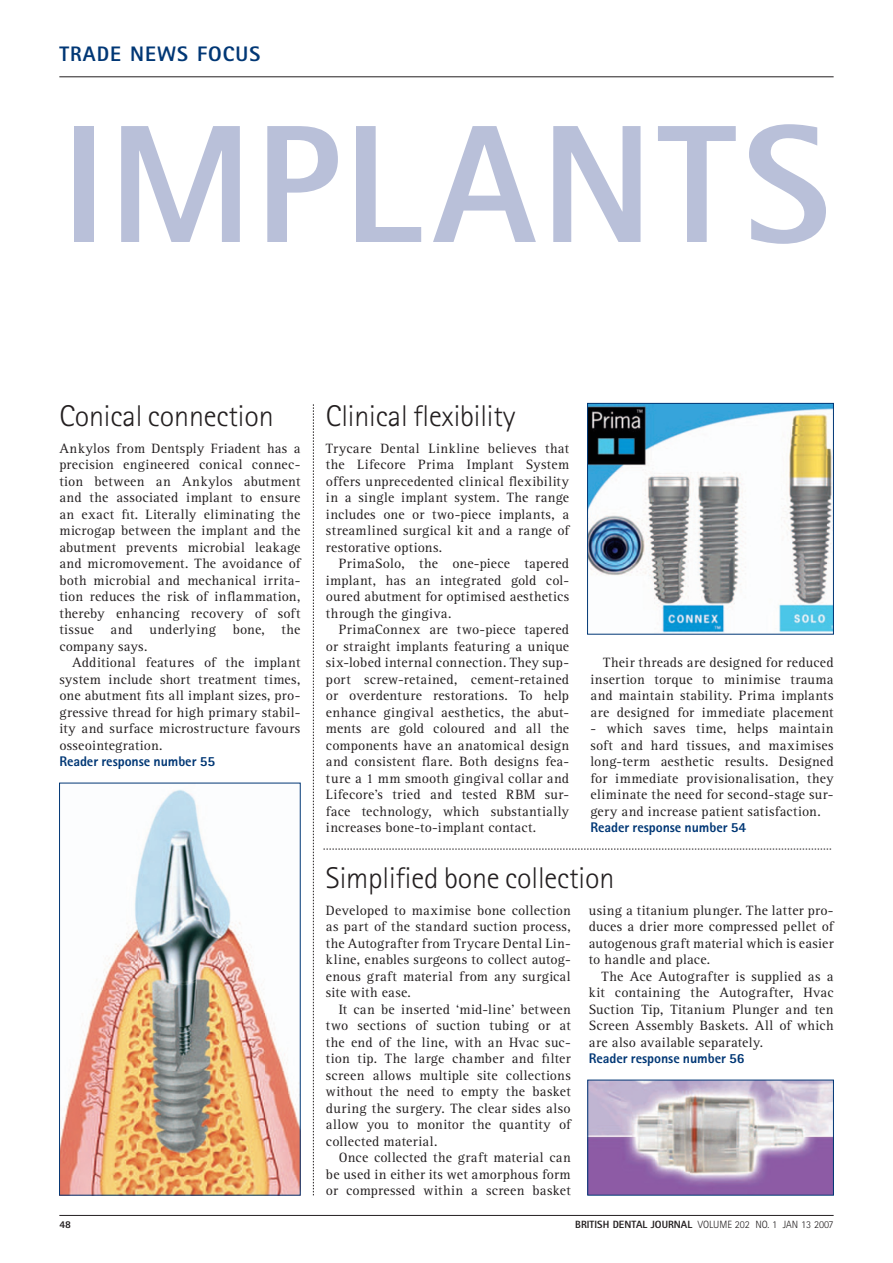
<style>
.page{position:relative;width:893px;height:1263px;background:#fff}
.page>*{position:absolute;margin:0;border:0;box-sizing:border-box;transform-origin:0 0}
.t1{font:800 168px "Rotis Sans Serif";letter-spacing:.03em;color:#b9c0d9}
.t2{font:300 30px "Rotis Sans Serif";letter-spacing:-.005em;color:#231f20}
.t3{font:800 21px "Rotis Sans Serif";letter-spacing:.05em;color:#013775}
.t4{font:13.95px/16.5px "Rotis Serif";letter-spacing:.02em;color:#231f20;text-align:justify}
.t5{font:800 13.95px "Rotis Sans Serif";letter-spacing:-.005em;color:#013775}
.t6{font:300 10.5px "Rotis Sans Serif";color:#231f20}
.t7{font:800 10.5px "Rotis Sans Serif";color:#231f20}
.s1{font-weight:800}
</style>
<div class="page">
<svg style="left:323px;top:849px;width:508px;height:1px"></svg>
<img style="left:589px;top:405px;width:242px;height:227px">
<div style="left:587px;top:403px;width:246px;height:231px;border:1px solid #013775"></div>
<img style="left:61px;top:789px;width:237px;height:404px">
<div style="left:59px;top:783px;width:241px;height:412px;border:1px solid #013775"></div>
<svg style="left:313px;top:404px;width:1px;height:791px"></svg>
<hr style="left:59px;top:77px;width:774px;height:1px;background:#231f20">
<hr style="left:59px;top:1215px;width:774px;height:1px;background:#231f20">
<img style="left:589px;top:1082px;width:242px;height:111px">
<h3 class="t3" style="left:59px;top:47px;width:202px">TRADE NEWS FOCUS</h3>
<h1 class="t1" style="left:62px;top:126px;width:769px">IMPLANTS</h1>
<h2 class="t2" style="left:59px;top:406px;width:216px">Conical connection</h2>
<p class="t4" style="left:59px;top:441px;width:242px">Ankylos from Dentsply Friadent has a precision engineered conical connec&shy;tion between an Ankylos abutment and the associated implant to ensure an exact fit. Literally eliminating the microgap between the implant and the abutment prevents microbial leakage and micromovement. The avoidance of both microbial and mechanical irrita&shy;tion reduces the risk of inflammation, thereby enhancing recovery of soft tissue and underlying bone, the company says.</p>
<p class="t4" style="left:59px;top:656px;width:242px;text-indent:13px">Additional features of the implant system include short treatment times, one abutment fits all implant sizes, pro&shy;gressive thread for high primary stabil&shy;ity and surface microstructure favours osseointegration.</p>
<p class="t5" style="left:59px;top:757px;width:157px">Reader response number 55</p>
<h2 class="t2" style="left:326px;top:406px;width:191px">Clinical flexibility</h2>
<p class="t4" style="left:326px;top:441px;width:245px">Trycare Dental Linkline believes that the Lifecore Prima Implant System offers unprecedented clinical flexibility in a single implant system. The range includes one or two-piece implants, a streamlined surgical kit and a range of restorative options.</p>
<p class="t4" style="left:326px;top:557px;width:245px;text-indent:13px">PrimaSolo, the one-piece tapered implant, has an integrated gold col&shy;oured abutment for optimised aesthetics through the gingiva.</p>
<p class="t4" style="left:326px;top:623px;width:245px;text-indent:13px">PrimaConnex are two-piece tapered or straight implants featuring a unique six-lobed internal connection. They sup&shy;port screw-retained, cement-retained or overdenture restorations. To help enhance gingival aesthetics, the abut&shy;ments are gold coloured and all the components have an anatomical design and consistent flare. Both designs fea&shy;ture a 1 mm smooth gingival collar and Lifecore’s tried and tested RBM sur&shy;face technology, which substantially increases bone-to-implant contact.</p>
<p class="t4" style="left:590px;top:656px;width:245px;text-indent:13px">Their threads are designed for reduced insertion torque to minimise trauma and maintain stability. Prima implants are designed for immediate placement</p>
<p class="t4" style="left:590px;top:722px;width:245px">- which saves time, helps maintain soft and hard tissues, and maximises long-term aesthetic results. Designed for immediate provisionalisation, they eliminate the need for second-stage sur&shy;gery and increase patient satisfaction.</p>
<p class="t5" style="left:590px;top:823px;width:157px">Reader response number 54</p>
<h2 class="t2" style="left:326px;top:868px;width:290px">Simplified bone collection</h2>
<p class="t4" style="left:326px;top:903px;width:246px">Developed to maximise bone collection as part of the standard suction process, the Autografter from Trycare Dental Lin&shy;kline, enables surgeons to collect autog&shy;enous graft material from any surgical site with ease.</p>
<p class="t4" style="left:326px;top:1002px;width:246px;text-indent:13px">It can be inserted ‘mid-line’ between two sections of suction tubing or at the end of the line, with an Hvac suc&shy;tion tip. The large chamber and filter screen allows multiple site collections without the need to empty the basket during the surgery. The clear sides also allow you to monitor the quantity of collected material.</p>
<p class="t4" style="left:326px;top:1151px;width:246px;text-indent:13px">Once collected the graft material can be used in either its wet amorphous form or compressed within a screen basket</p>
<p class="t4" style="left:588px;top:903px;width:246px">using a titanium plunger. The latter pro&shy;duces a drier more compressed pellet of autogenous graft material which is easier to handle and place.</p>
<p class="t4" style="left:588px;top:969px;width:246px;text-indent:13px">The Ace Autografter is supplied as a kit containing the Autografter, Hvac Suction Tip, Titanium Plunger and ten Screen Assembly Baskets. All of which are also available separately.</p>
<p class="t5" style="left:588px;top:1054px;width:157px">Reader response number 56</p>
<p class="t7" style="left:59px;top:1221px;width:13px">48</p>
<p class="t6" style="left:575px;top:1221px;width:260px"><span class="s1">BRITISH DENTAL JOURNAL</span> VOLUME 202 NO. 1 JAN 13 2007</p>
</div>
